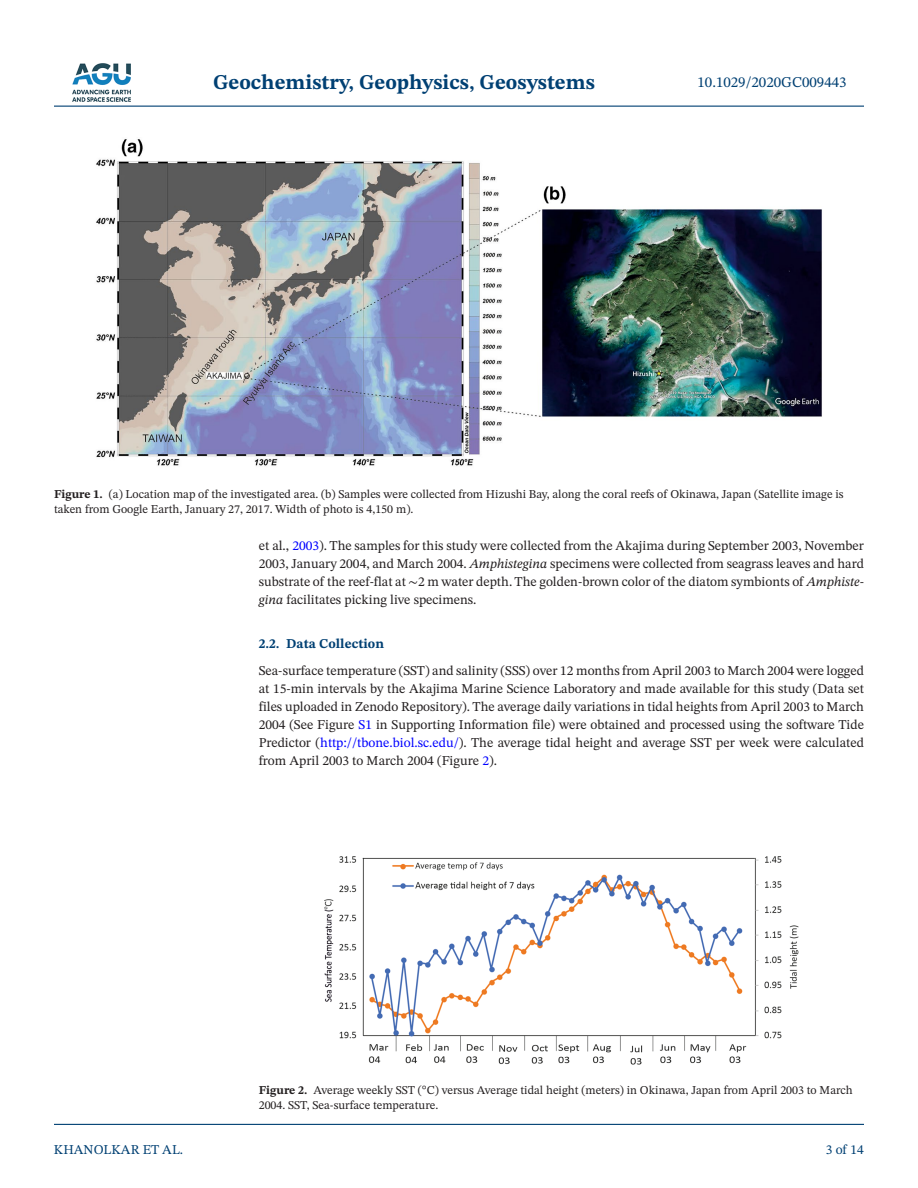
<style>
.page{position:relative;width:918px;height:1188px;background:#fff}
.page>*{position:absolute;margin:0;border:0;box-sizing:border-box;transform-origin:0 0}
.t1{font:700 21px "STIX Two Text";color:#004073}
.t2{font:15px "STIX Two Text";color:#004073}
.t3{font:13.5px/18px "STIX Two Text";color:#231f20;text-align:justify}
.t4{font:13.5px "STIX Two Text";color:#004073}
.t5{font:700 13.5px "STIX Two Text";color:#004073}
.t6{font:12px/15px "STIX Two Text";color:#231f20}
.s1{font-weight:700}
.s2{color:#00f}
.s3{font-style:italic}
.s4{font-family:"STIX Two Math"}
</style>
<div class="page">
<hr style="left:54px;top:106px;width:810px;height:1px;background:#004073">
<hr style="left:54px;top:1124px;width:810px;height:1px;background:#004073">
<img style="left:72px;top:63px;width:59px;height:39px">
<img style="left:96px;top:139px;width:726px;height:327px">
<img style="left:324px;top:856px;width:475px;height:209px">
<h1 class="t1" style="left:213px;top:67px;width:383px">Geochemistry, Geophysics, Geosystems</h1>
<p class="t2" style="left:697px;top:72px;width:151px">10.1029/2020GC009443</p>
<p class="t6" style="left:54px;top:486px;width:791px"><span class="s1">Figure 1.</span> (a) Location map of the investigated area. (b) Samples were collected from Hizushi Bay, along the coral reefs of Okinawa, Japan (Satellite image is taken from Google Earth, January 27, 2017. Width of photo is 4,150 m).</p>
<p class="t3" style="left:259px;top:537px;width:607px">et al., <span class="s2">2003</span>). The samples for this study were collected from the Akajima during September 2003, November 2003, January 2004, and March 2004. <span class="s3">Amphistegina</span> specimens were collected from seagrass leaves and hard substrate of the reef-flat at <span class="s4">∼</span>2 m water depth. The golden-brown color of the diatom symbionts of <span class="s3">Amphiste&shy;gina</span> facilitates picking live specimens.</p>
<p class="t5" style="left:259px;top:633px;width:127px">2.2. Data Collection</p>
<p class="t3" style="left:259px;top:661px;width:607px">Sea-surface temperature (SST) and salinity (SSS) over 12 months from April 2003 to March 2004 were logged at 15-min intervals by the Akajima Marine Science Laboratory and made available for this study (Data set files uploaded in Zenodo Repository). The average daily variations in tidal heights from April 2003 to March 2004 (See Figure <span class="s2">S1</span> in Supporting Information file) were obtained and processed using the software Tide Predictor (<span class="s2">http://tbone.biol.sc.edu/</span>). The average tidal height and average SST per week were calculated from April 2003 to March 2004 (Figure <span class="s2">2</span>).</p>
<p class="t4" style="left:54px;top:1140px;width:131px">KHANOLKAR ET AL.</p>
<p class="t6" style="left:259px;top:1083px;width:596px"><span class="s1">Figure 2.</span> Average weekly SST (°C) versus Average tidal height (meters) in Okinawa, Japan from April 2003 to March<br>2004. SST, Sea-surface temperature.</p>
<p class="t4" style="left:826px;top:1140px;width:40px">3 of 14</p>
</div>
